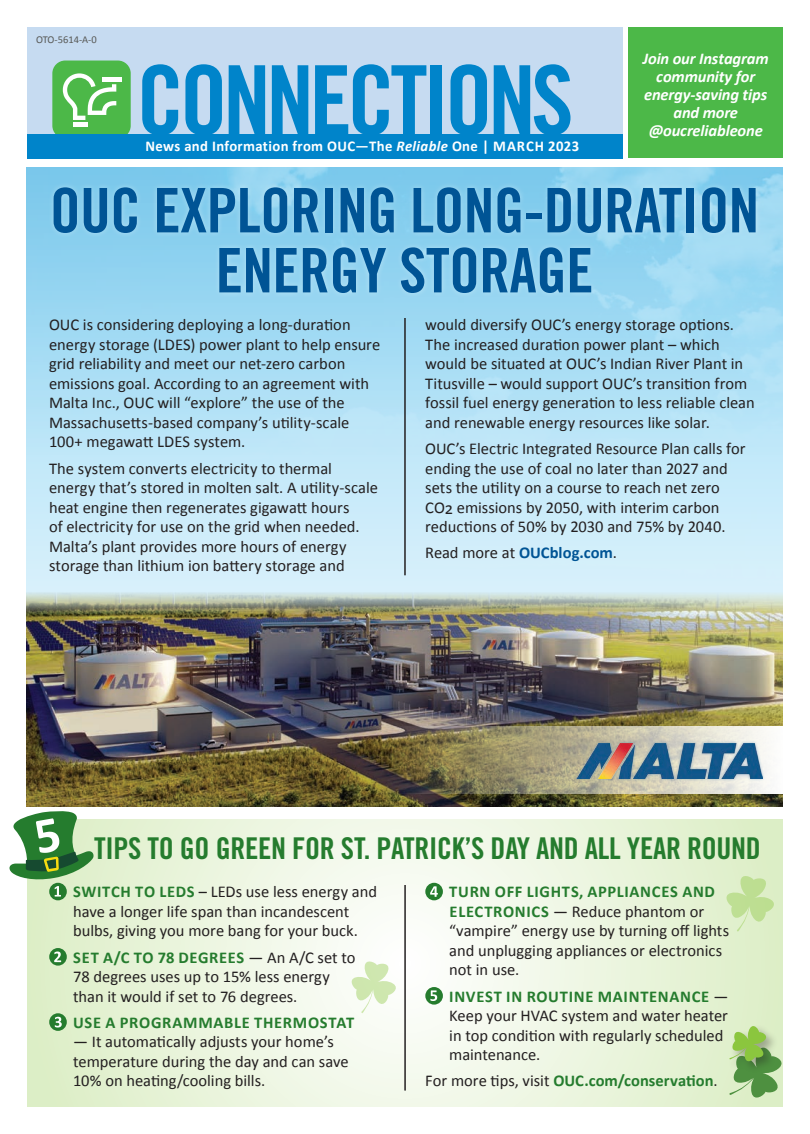
<style>
.page{position:relative;width:810px;height:1134px;background:#fff}
.page>*{position:absolute;margin:0;border:0;box-sizing:border-box;transform-origin:0 0}
.t1{font:96px "Trade Gothic LT Std Bd Cn 20";letter-spacing:-.05em;color:#0084ca}
.t2{font:61.5px/60px "Trade Gothic LT Std Bd Cn 20";letter-spacing:-.01em;color:#005495;text-align:center}
.t3{font:30px "Trade Gothic LT Std Bd Cn 20";letter-spacing:-.01em;color:#257c2e}
.t4{font:16.5px/19.5px "Calibri";color:#231f20}
.t5{font:italic 700 16.5px/18px "Calibri";letter-spacing:-.01em;color:#fff;text-align:center}
.t6{font:700 16.5px "Calibri";letter-spacing:.005em;color:#257c2e}
.t7{font:700 16.5px "Calibri";letter-spacing:.04em;color:#257c2e}
.t8{font:700 15px "Calibri";letter-spacing:.025em;color:#fff}
.t9{font:10.5px "Calibri";color:#575855}
.s1{font-style:italic}
.s2{font-weight:700;color:#005495}
.s3{font-weight:700;color:#257c2e}
.s4{font-weight:400;color:#231f20}
</style>
<div class="page">
<div style="left:27px;top:27px;width:595px;height:131px;background:#c6dbf1"></div>
<svg style="left:52px;top:61px;width:79px;height:73px;background:#65c163"></svg>
<div style="left:73px;top:122px;width:15px;height:5px;background:#fff"></div>
<hr style="left:103px;top:78px;width:19px;height:4px;background:#fff">
<div style="left:27px;top:134px;width:595px;height:24px;background:#0084ca"></div>
<div style="left:628px;top:27px;width:155px;height:131px;background:#4cb848"></div>
<svg style="left:27px;top:820px;width:756px;height:287px"></svg>
<img style="left:27px;top:167px;width:756px;height:231px">
<img style="left:27px;top:398px;width:756px;height:409px">
<div style="left:48px;top:182px;width:714px;height:117px;background:#fff;opacity:.35"></div>
<hr style="left:405px;top:318px;width:1px;height:257px;background:#231f20">
<img style="left:383px;top:726px;width:400px;height:68px">
<div style="left:574px;top:741px;width:190px;height:41px;background:#005495;opacity:.35"></div>
<img style="left:576px;top:743px;width:186px;height:36px">
<div style="left:49px;top:883px;width:18px;height:17px;background:#257c2e;border-radius:50%"></div>
<svg style="left:49px;top:948px;width:18px;height:18px"></svg>
<svg style="left:54px;top:952px;width:7px;height:10px"></svg>
<svg style="left:49px;top:1013px;width:18px;height:18px"></svg>
<svg style="left:55px;top:1017px;width:7px;height:11px"></svg>
<div style="left:425px;top:883px;width:18px;height:17px;background:#257c2e;border-radius:50%"></div>
<svg style="left:430px;top:886px;width:8px;height:11px"></svg>
<div style="left:425px;top:987px;width:18px;height:18px;background:#257c2e;border-radius:50%"></div>
<svg style="left:430px;top:990px;width:7px;height:11px"></svg>
<hr style="left:405px;top:885px;width:1px;height:205px;background:#231f20">
<svg style="left:9px;top:811px;width:86px;height:86px"></svg>
<div style="left:728px;top:1023px;width:50px;height:50px;background:#e0f0cd"></div>
<svg style="left:729px;top:1023px;width:54px;height:79px"></svg>
<svg style="left:347px;top:958px;width:53px;height:55px"></svg>
<svg style="left:722px;top:872px;width:57px;height:60px;background:#d2e8b4"></svg>
<p class="t9" style="left:36px;top:33px;width:62px">OTO-5614-A-0</p>
<h1 class="t1" style="left:136px;top:42px;width:439px">CONNECTIONS</h1>
<p class="t8" style="left:146px;top:137px;width:435px">News and Information from OUC—The <span class="s1">Reliable</span> One | MARCH 2023</p>
<p class="t5" style="left:643px;top:49px;width:127px">Join our Instagram community for energy-saving tips and more @oucreliableone</p>
<h2 class="t2" style="left:50px;top:180px;width:711px">OUC EXPLORING LONG-DURATION<br>ENERGY STORAGE</h2>
<p class="t4" style="left:49px;top:315px;width:333px">OUC is considering deploying a long-duration energy storage (LDES) power plant to help ensure grid reliability and meet our net-zero carbon emissions goal. According to an agreement with Malta Inc., OUC will “explore” the use of the Massachusetts-based company’s utility-scale 100+ megawatt LDES system.</p>
<p class="t4" style="left:49px;top:458px;width:330px">The system converts electricity to thermal energy that’s stored in molten salt. A utility-scale heat engine then regenerates gigawatt hours<br>of electricity for use on the grid when needed.<br>Malta’s plant provides more hours of energy storage than lithium ion battery storage and</p>
<p class="t4" style="left:425px;top:315px;width:331px">would diversify OUC’s energy storage options.<br>The increased duration power plant – which would be situated at OUC’s Indian River Plant in Titusville – would support OUC’s transition from fossil fuel energy generation to less reliable clean and renewable energy resources like solar.</p>
<p class="t4" style="left:425px;top:439px;width:322px">OUC’s Electric Integrated Resource Plan calls for ending the use of coal no later than 2027 and sets the utility on a course to reach net zero CO2 emissions by 2050, with interim carbon reductions of 50% by 2030 and 75% by 2040.</p>
<p class="t4" style="left:425px;top:543px;width:193px">Read more at <span class="s2">OUCblog.com</span>.</p>
<h3 class="t3" style="left:94px;top:830px;width:668px">TIPS TO GO GREEN FOR ST. PATRICK’S DAY AND ALL YEAR ROUND</h3>
<p class="t4" style="left:73px;top:882px;width:305px"><span class="s3">SWITCH TO LEDS</span> – LEDs use less energy and have a longer life span than incandescent bulbs, giving you more bang for your buck.</p>
<p class="t4" style="left:73px;top:947px;width:284px"><span class="s3">SET A/C TO 78 DEGREES</span> — An A/C set to<br>78 degrees uses up to 15% less energy than it would if set to 76 degrees.</p>
<p class="t7" style="left:73px;top:1012px;width:283px">USE A PROGRAMMABLE THERMOSTAT</p>
<p class="t4" style="left:73px;top:1032px;width:277px">— It automatically adjusts your home’s temperature during the day and can save<br>10% on heating/cooling bills.</p>
<p class="t4" style="left:449px;top:882px;width:281px"><span class="s3">TURN OFF LIGHTS, APPLIANCES AND<br>ELECTRONICS</span> — Reduce phantom or “vampire” energy use by turning off lights and unplugging appliances or electronics not in use.</p>
<p class="t4" style="left:449px;top:986px;width:280px"><span class="s3">INVEST IN ROUTINE MAINTENANCE</span> —<br>Keep your HVAC system and water heater in top condition with regularly scheduled maintenance.</p>
<p class="t6" style="left:425px;top:1071px;width:294px"><span class="s4">For more tips, visit</span> OUC.com/conservation<span class="s4">.</span></p>
</div>
